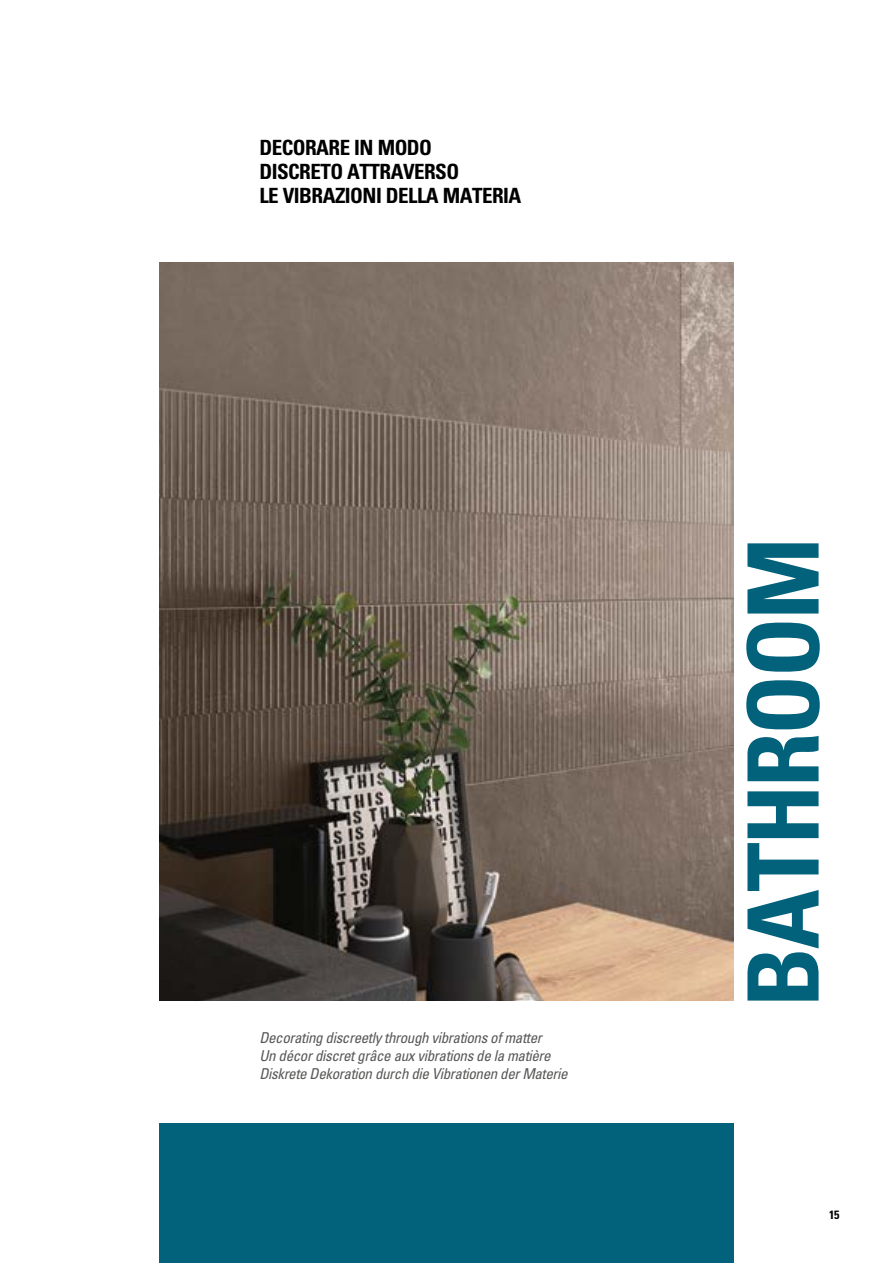
<style>
.page{position:relative;width:893px;height:1263px;background:#fff}
.page>*{position:absolute;margin:0;border:0;box-sizing:border-box;transform-origin:0 0}
.t1{font:700 condensed 98.4px "Univers LT Std";letter-spacing:-.025em;color:#02627c}
.t2{font:700 condensed 21px/24px "Univers LT Std";letter-spacing:-.025em;color:#000}
.t3{font:italic condensed 15px/18px "Univers LT Std";letter-spacing:-.025em;color:#575756}
.t4{font:700 condensed 12px "Univers LT Std";color:#000}
</style>
<div class="page">
<img style="left:159px;top:262px;width:574px;height:738px">
<div style="left:159px;top:1123px;width:574px;height:140px;background:#02627c"></div>
<h2 class="t2" style="left:259px;top:135px;width:263px">DECORARE IN MODO<br>DISCRETO ATTRAVERSO<br>LE VIBRAZIONI DELLA MATERIA</h2>
<p class="t3" style="left:259px;top:1029px;width:284px">Decorating discreetly through vibrations of matter</p>
<p class="t3" style="left:259px;top:1047px;width:310px">Un décor discret grâce aux vibrations de la matière<br>Diskrete Dekoration durch die Vibrationen der Materie</p>
<h1 class="t1" style="left:723px;top:1007px;width:471px;rotate:-90deg">BATHROOM</h1>
<p class="t4" style="left:829px;top:1207px;width:12px">15</p>
</div>
